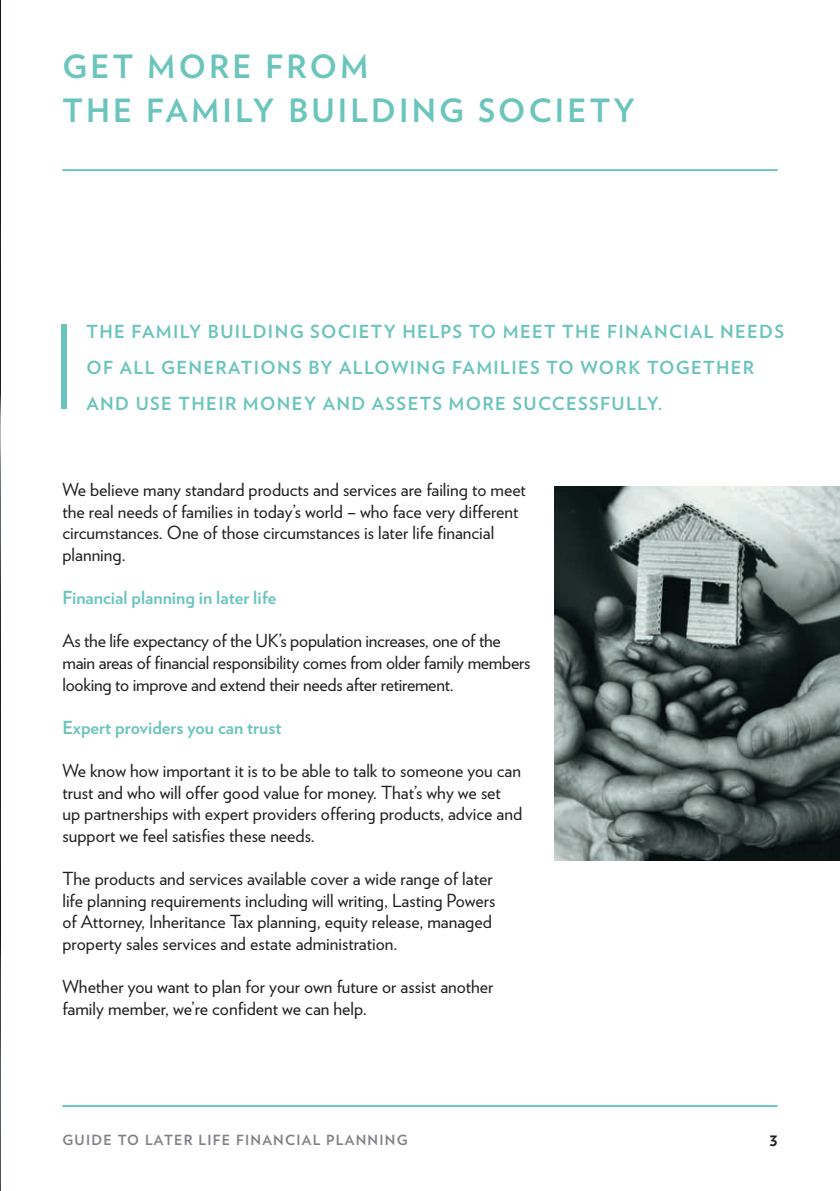
<style>
.page{position:relative;width:840px;height:1191px;background:#fff}
.page>*{position:absolute;margin:0;border:0;box-sizing:border-box;transform-origin:0 0}
.FBS_headline{font:700 32px/44px "Verlag";letter-spacing:.1em;color:#6bc5bd}
.FBS_body_copy{font:18px/21.6px "Verlag";color:#231f20}
.FBS_subhead{font:700 18px/36px "Verlag";letter-spacing:.075em;color:#6bc5bd}
.FBS_body_copy_bold{font:700 18px "Verlag";color:#6bc5bd}
.FBS_body_copy-2{font:700 18px "Verlag";color:#231f20}
.FBS_Running_footer{font:700 14px "Verlag";letter-spacing:.09em;color:#808285}
</style>
<div class="page">
<img style="left:0;top:0;width:1px;height:1191px">
<img style="left:554px;top:487px;width:285px;height:373px">
<div style="left:61px;top:325px;width:6px;height:84px;background:#6bc5bd"></div>
<hr style="left:62px;top:1105px;width:715px;height:2px;background:#6bc5bd">
<hr style="left:62px;top:169px;width:715px;height:2px;background:#6bc5bd">
<p class="FBS_headline" style="left:62px;top:43px;width:573px">GET MORE FROM<br>THE FAMILY BUILDING SOCIETY</p>
<p class="FBS_subhead" style="left:86px;top:312px;width:698px">THE FAMILY BUILDING SOCIETY HELPS TO MEET THE FINANCIAL NEEDS<br>OF ALL GENERATIONS BY ALLOWING FAMILIES TO WORK TOGETHER<br>AND USE THEIR MONEY AND ASSETS MORE SUCCESSFULLY.</p>
<p class="FBS_body_copy" style="left:62px;top:478px;width:465px">We believe many standard products and services are failing to meet the real needs of families in today’s world – who face very different circumstances. One of those circumstances is later life financial planning.</p>
<p class="FBS_body_copy_bold" style="left:62px;top:583px;width:215px">Financial planning in later life</p>
<p class="FBS_body_copy" style="left:62px;top:629px;width:469px">As the life expectancy of the UK’s population increases, one of the main areas of financial responsibility comes from older family members looking to improve and extend their needs after retirement.</p>
<p class="FBS_body_copy_bold" style="left:62px;top:713px;width:220px">Expert providers you can trust</p>
<p class="FBS_body_copy" style="left:62px;top:759px;width:461px">We know how important it is to be able to talk to someone you can trust and who will offer good value for money. That’s why we set up partnerships with expert providers offering products, advice and support we feel satisfies these needs.</p>
<p class="FBS_body_copy" style="left:62px;top:867px;width:434px">The products and services available cover a wide range of later life planning requirements including will writing, Lasting Powers of Attorney, Inheritance Tax planning, equity release, managed property sales services and estate administration.</p>
<p class="FBS_body_copy" style="left:62px;top:975px;width:432px">Whether you want to plan for your own future or assist another family member, we’re confident we can help.</p>
<p class="FBS_Running_footer" style="left:62px;top:1129px;width:346px">GUIDE TO LATER LIFE FINANCIAL PLANNING</p>
<p class="FBS_body_copy-2" style="left:769px;top:1124px;width:10px">3</p>
</div>
